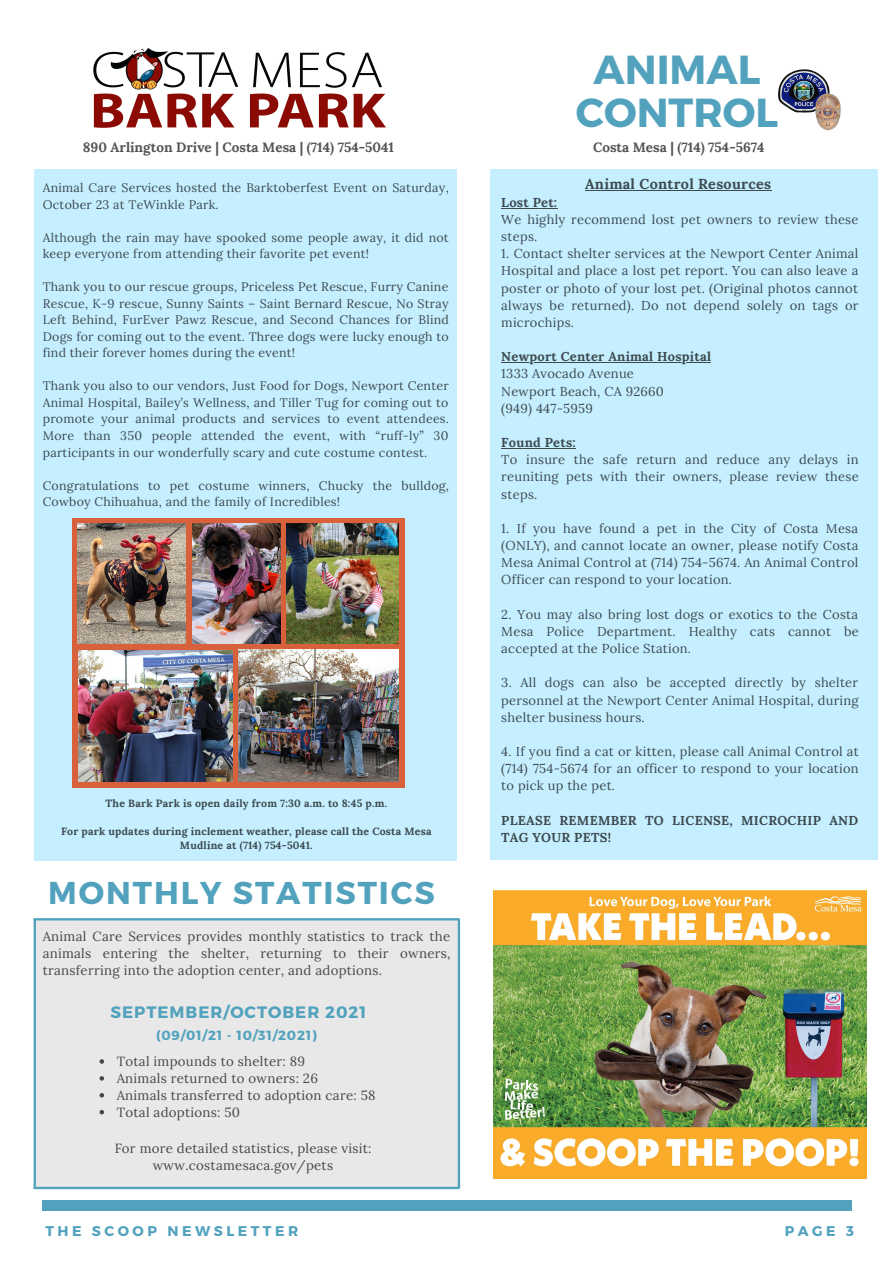
<style>
.page{position:relative;width:894px;height:1264px;background:#fff}
.page>*{position:absolute;margin:0;border:0;box-sizing:border-box;transform-origin:0 0}
.t1{font:700 40.5px "Montserrat";color:#52a2be}
.t2{font:700 31.5px "Montserrat";letter-spacing:.06em;color:#52a2be}
.t3{font:700 16.5px "Montserrat";letter-spacing:.06em;color:#52a2be}
.t4{font:700 14.4px "Lora";letter-spacing:.02em;color:#000}
.t5{font:700 14.1px "Montserrat";letter-spacing:.25em;color:#52a2be}
.t6{font:700 13.5px "Lora";color:#545454}
.t7{font:13.2px/17px "Lora";letter-spacing:.02em;color:#000;text-align:justify}
.t8{font:700 13.2px "Montserrat";letter-spacing:.06em;color:#52a2be}
.t9{font:12.9px/17.1px "Lora";letter-spacing:.02em;color:#000;text-align:justify}
.t10{font:700 12.9px/17.1px "Lora";letter-spacing:.02em;color:#000}
.t11{font:12.45px/16.5px "Lora";letter-spacing:.02em;color:#000}
.t12{font:700 10.5px/14px "Lora";letter-spacing:.02em;color:#000;text-align:center}
</style>
<div class="page">
<div style="left:43px;top:1200px;width:808px;height:10px;background:#52a2be"></div>
<div style="left:35px;top:169px;width:421px;height:691px;background:#c5efff"></div>
<img style="left:93px;top:48px;width:293px;height:80px">
<img style="left:778px;top:69px;width:63px;height:62px">
<div style="left:490px;top:169px;width:386px;height:690px;background:#c5efff"></div>
<img style="left:493px;top:890px;width:373px;height:288px">
<div style="left:72px;top:518px;width:332px;height:269px;background:#d8613b"></div>
<img style="left:287px;top:523px;width:111px;height:120px">
<img style="left:239px;top:649px;width:159px;height:132px">
<img style="left:78px;top:650px;width:155px;height:131px">
<img style="left:192px;top:523px;width:88px;height:120px">
<img style="left:78px;top:523px;width:108px;height:120px">
<div style="left:34px;top:918px;width:426px;height:271px;background:#e8e8e8"></div>
<hr style="left:585px;top:190px;width:186px;height:1px;background:#000">
<hr style="left:501px;top:208px;width:56px;height:1px;background:#000">
<hr style="left:501px;top:362px;width:210px;height:1px;background:#000">
<hr style="left:501px;top:448px;width:75px;height:1px;background:#000">
<p class="t1" style="left:593px;top:43px;width:168px">ANIMAL</p>
<p class="t1" style="left:576px;top:86px;width:203px">CONTROL</p>
<p class="t6" style="left:83px;top:139px;width:312px">890 Arlington Drive | Costa Mesa | (714) 754-5041</p>
<p class="t6" style="left:593px;top:139px;width:173px">Costa Mesa | (714) 754-5674</p>
<p class="t4" style="left:585px;top:174px;width:187px">Animal Control Resources</p>
<p class="t10" style="left:501px;top:193px;width:57px">Lost Pet:</p>
<p class="t9" style="left:501px;top:211px;width:358px">We highly recommend lost pet owners to review these steps.</p>
<p class="t9" style="left:501px;top:245px;width:358px">1. Contact shelter services at the Newport Center Animal Hospital and place a lost pet report. You can also leave a poster or photo of your lost pet. (Original photos cannot always be returned). Do not depend solely on tags or microchips.</p>
<p class="t10" style="left:501px;top:348px;width:211px">Newport Center Animal Hospital</p>
<p class="t9" style="left:501px;top:365px;width:164px;text-align:left">1333 Avocado Avenue<br>Newport Beach, CA 92660 (949) 447-5959</p>
<p class="t10" style="left:501px;top:434px;width:76px">Found Pets:</p>
<p class="t9" style="left:501px;top:451px;width:359px">To insure the safe return and reduce any delays in reuniting pets with their owners, please review these steps.</p>
<p class="t9" style="left:501px;top:519px;width:358px">1. If you have found a pet in the City of Costa Mesa (ONLY), and cannot locate an owner, please notify Costa Mesa Animal Control at (714) 754-5674. An Animal Control Officer can respond to your location.</p>
<p class="t9" style="left:501px;top:605px;width:359px">2. You may also bring lost dogs or exotics to the Costa Mesa Police Department. Healthy cats cannot be accepted at the Police Station.</p>
<p class="t9" style="left:501px;top:674px;width:359px">3. All dogs can also be accepted directly by shelter personnel at the Newport Center Animal Hospital, during shelter business hours.</p>
<p class="t9" style="left:501px;top:742px;width:359px">4. If you find a cat or kitten, please call Animal Control at (714) 754-5674 for an officer to respond to your location to pick up the pet.</p>
<p class="t10" style="left:501px;top:811px;width:358px">PLEASE REMEMBER TO LICENSE, MICROCHIP AND<br>TAG YOUR PETS!</p>
<p class="t11" style="left:43px;top:179px;width:407px">Animal Care Services hosted the Barktoberfest Event on Saturday,<br>October 23 at TeWinkle Park.</p>
<p class="t11" style="left:43px;top:229px;width:407px">Although the rain may have spooked some people away, it did not keep everyone from attending their favorite pet event!</p>
<p class="t11" style="left:43px;top:278px;width:407px;text-align:justify">Thank you to our rescue groups, Priceless Pet Rescue, Furry Canine Rescue, K-9 rescue, Sunny Saints – Saint Bernard Rescue, No Stray Left Behind, FurEver Pawz Rescue, and Second Chances for Blind Dogs for coming out to the event. Three dogs were lucky enough to find their forever homes during the event!</p>
<p class="t11" style="left:43px;top:377px;width:407px;text-align:justify">Thank you also to our vendors, Just Food for Dogs, Newport Center Animal Hospital, Bailey’s Wellness, and Tiller Tug for coming out to promote your animal products and services to event attendees.<br>More than 350 people attended the event, with “ruff-ly” 30 participants in our wonderfully scary and cute costume contest.</p>
<p class="t11" style="left:43px;top:476px;width:408px">Congratulations to pet costume winners, Chucky the bulldog,<br>Cowboy Chihuahua, and the family of Incredibles!</p>
<p class="t12" style="left:105px;top:796px;width:283px">The Bark Park is open daily from 7:30 a.m. to 8:45 p.m.</p>
<p class="t12" style="left:61px;top:824px;width:372px">For park updates during inclement weather, please call the Costa Mesa<br>Mudline at (714) 754-5041.</p>
<p class="t2" style="left:48px;top:872px;width:388px">MONTHLY STATISTICS</p>
<p class="t7" style="left:43px;top:927px;width:409px">Animal Care Services provides monthly statistics to track the animals entering the shelter, returning to their owners, transferring into the adoption center, and adoptions.</p>
<p class="t3" style="left:110px;top:1001px;width:257px">SEPTEMBER/OCTOBER 2021</p>
<p class="t8" style="left:156px;top:1026px;width:162px">(09/01/21 - 10/31/2021)</p>
<p class="t7" style="left:117px;top:1052px;width:260px;text-align:left">Total impounds to shelter: 89<br>Animals returned to owners: 26<br>Animals transferred to adoption care: 58<br>Total adoptions: 50</p>
<p class="t7" style="left:114px;top:1139px;width:258px;text-align:center">For more detailed statistics, please visit: www.costamesaca.gov/pets</p>
<p class="t5" style="left:45px;top:1221px;width:254px">THE SCOOP NEWSLETTER</p>
<p class="t5" style="left:784px;top:1221px;width:71px">PAGE 3</p>
</div>
